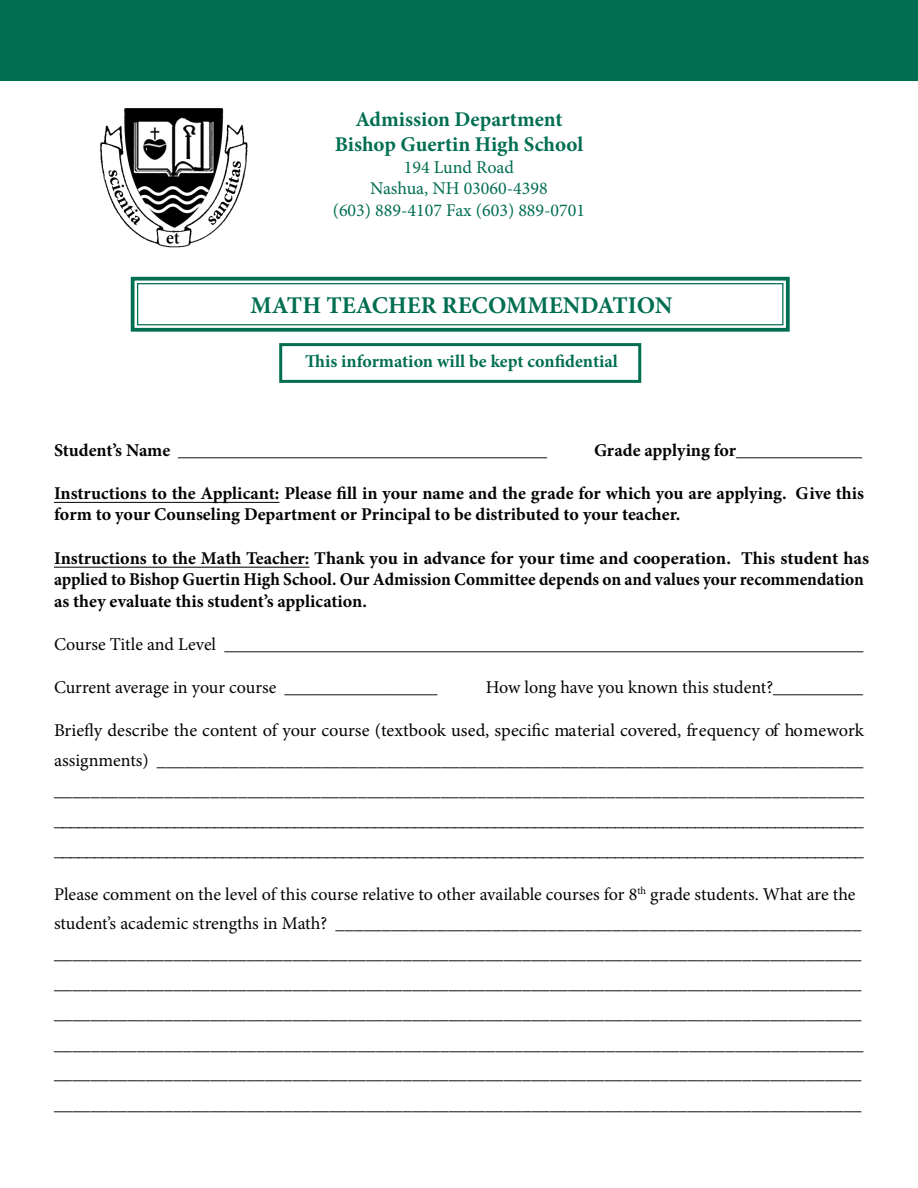
<style>
.page{position:relative;width:918px;height:1188px;background:#fff}
.page>*{position:absolute;margin:0;border:0;box-sizing:border-box;transform-origin:0 0}
.t1{font:700 24px "Minion Pro";color:#006e51}
.t2{font:700 21px "Minion Pro";color:#006e51}
.t3{font:18px/30px "Minion Pro";color:#040503;text-align:justify}
.t4{font:700 18px/21.6px "Minion Pro";color:#040503}
.t5{font:18px "Minion Pro";color:#006e51}
.t6{font:700 18px "Minion Pro";color:#006e51}
</style>
<div class="page">
<svg style="left:130px;top:276px;width:660px;height:56px"></svg>
<div style="left:137px;top:283px;width:646px;height:42px;border:1px solid #006e51"></div>
<div style="left:279px;top:343px;width:362px;height:40px;border:3px solid #006e51"></div>
<div style="left:0;top:0;width:918px;height:81px;background:#006e51"></div>
<img style="left:100px;top:108px;width:148px;height:140px">
<hr style="left:54px;top:502px;width:226px;height:1px;background:#040503">
<hr style="left:54px;top:567px;width:255px;height:1px;background:#040503">
<p class="t2" style="left:355px;top:104px;width:209px">Admission Department</p>
<p class="t2" style="left:335px;top:129px;width:250px">Bishop Guertin High School</p>
<p class="t5" style="left:404px;top:155px;width:112px">194 Lund Road</p>
<p class="t5" style="left:370px;top:176px;width:179px">Nashua, NH 03060-4398</p>
<p class="t5" style="left:333px;top:198px;width:254px">(603) 889-4107 Fax (603) 889-0701</p>
<p class="t1" style="left:250px;top:289px;width:424px">MATH TEACHER RECOMMENDATION</p>
<p class="t6" style="left:305px;top:349px;width:314px">This information will be kept confidential</p>
<p class="t4" style="left:54px;top:439px;width:495px">Student’s Name _________________________________________</p>
<p class="t4" style="left:594px;top:439px;width:270px">Grade applying for______________</p>
<p class="t4" style="left:54px;top:482px;width:812px">Instructions to the Applicant: Please fill in your name and the grade for which you are applying. Give this form to your Counseling Department or Principal to be distributed to your teacher.</p>
<p class="t4" style="left:54px;top:547px;width:817px">Instructions to the Math Teacher: Thank you in advance for your time and cooperation. This student has applied to Bishop Guertin High School. Our Admission Committee depends on and values your recommendation as they evaluate this student’s application.</p>
<p class="t3" style="left:54px;top:629px;width:811px">Course Title and Level _______________________________________________________________________</p>
<p class="t3" style="left:54px;top:673px;width:385px">Current average in your course _________________</p>
<p class="t3" style="left:486px;top:673px;width:379px">How long have you known this student?__________</p>
<p class="t3" style="left:54px;top:716px;width:812px">Briefly describe the content of your course (textbook used, specific material covered, frequency of homework assignments) _____________________________________________________________________________ ________________________________________________________________________________________ _____________________________________________________________________________________________________ _____________________________________________________________________________________________________</p>
<p class="t3" style="left:54px;top:879px;width:811px;text-align:left">Please comment on the level of this course relative to other available courses for 8<sup>th</sup> grade students. What are the student’s academic strengths in Math? _________________________________________________________ ________________________________________________________________________________________ ________________________________________________________________________________________ ________________________________________________________________________________________ ________________________________________________________________________________________ ________________________________________________________________________________________ ________________________________________________________________________________________</p>
</div>
